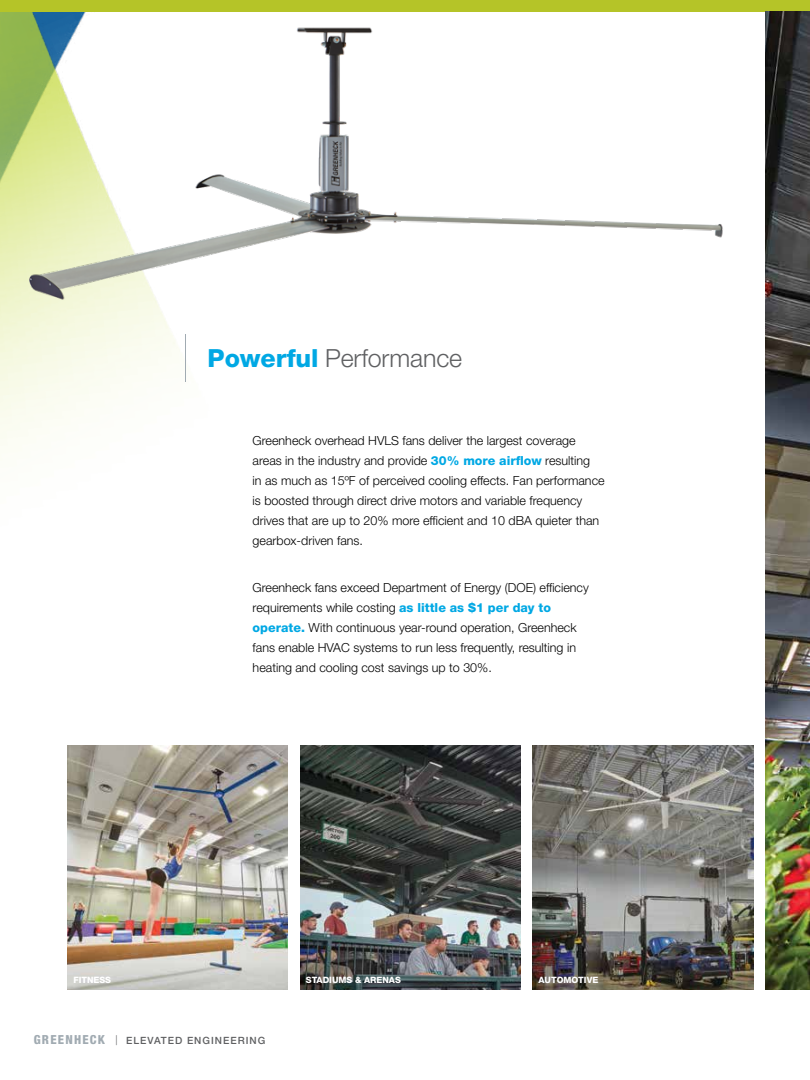
<style>
.page{position:relative;width:810px;height:1080px;background:#fff}
.page>*{position:absolute;margin:0;border:0;box-sizing:border-box;transform-origin:0 0}
.t1{font:300 25px "Helvetica Neue LT Std";letter-spacing:-.005em;color:#5f6062}
.t2{font:300 12.5px/20px "Helvetica Neue LT Std";color:#000}
.t3{font:500 10px "Helvetica Neue LT Std";letter-spacing:.1em;color:#5f6062}
.t4{font:800 8.75px "Helvetica Neue LT Std";letter-spacing:-.005em;color:#fff}
.s1{font-weight:800;color:#00a8e4}
.s2{font-weight:800;font-stretch:condensed;font-size:12.5px;color:#a1abb2}
.s3{font-weight:300}
</style>
<div class="page">
<img style="left:0;top:11px;width:186px;height:435px">
<div style="left:0;top:0;width:810px;height:11px;background:#b5c428"></div>
<img style="left:765px;top:11px;width:45px;height:979px">
<img style="left:300px;top:745px;width:221px;height:245px">
<img style="left:533px;top:745px;width:220px;height:245px">
<img style="left:68px;top:745px;width:220px;height:245px">
<img style="left:22px;top:11px;width:723px;height:322px">
<hr style="left:185px;top:334px;width:1px;height:47px;background:#a1abb2">
<h1 class="t1" style="left:208px;top:343px;width:256px"><span class="s1">Powerful</span> Performance</h1>
<p class="t2" style="left:253px;top:430px;width:353px">Greenheck overhead HVLS fans deliver the largest coverage areas in the industry and provide <span class="s1">30% more airflow</span> resulting<br>in as much as 15ºF of perceived cooling effects. Fan performance is boosted through direct drive motors and variable frequency drives that are up to 20% more efficient and 10 dBA quieter than gearbox-driven fans.</p>
<p class="t2" style="left:253px;top:577px;width:338px">Greenheck fans exceed Department of Energy (DOE) efficiency requirements while costing <span class="s1">as little as $1 per day to operate.</span> With continuous year-round operation, Greenheck fans enable HVAC systems to run less frequently, resulting in heating and cooling cost savings up to 30%.</p>
<p class="t4" style="left:73px;top:975px;width:39px">FITNESS</p>
<p class="t4" style="left:306px;top:975px;width:97px">STADIUMS &amp; ARENAS</p>
<p class="t4" style="left:538px;top:975px;width:61px">AUTOMOTIVE</p>
<p class="t3" style="left:34px;top:1034px;width:233px"><span class="s2">GREENHECK</span> <span class="s3">|</span> ELEVATED ENGINEERING</p>
</div>
